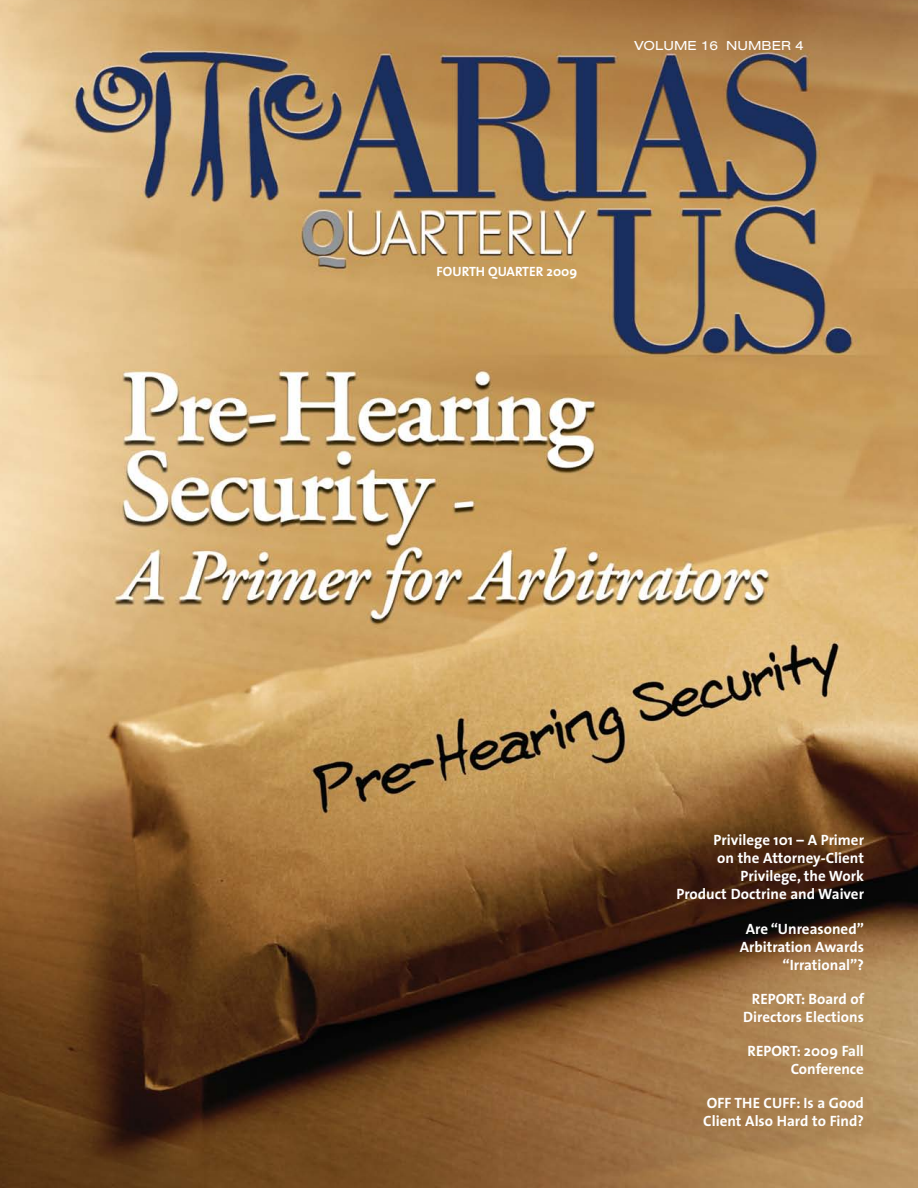
<style>
.page{position:relative;width:918px;height:1188px;background:#fff}
.page>*{position:absolute;margin:0;border:0;box-sizing:border-box;transform-origin:0 0}
.t1{font:700 15px/18px "The Sans";color:#fff;text-align:right}
.t2{font:700 13.5px "The Sans";color:#fff}
.t3{font:13.5px "Sans Extended Regular DTC";color:#fff}
</style>
<div class="page">
<img style="left:0;top:0;width:918px;height:1188px">
<p class="t3" style="left:634px;top:41px;width:171px">VOLUME 16 NUMBER 4</p>
<p class="t2" style="left:437px;top:266px;width:142px">FOURTH QUARTER 2009</p>
<p class="t1" style="left:676px;top:833px;width:189px">Privilege 101 – A Primer<br>on the Attorney-Client<br>Privilege, the Work<br>Product Doctrine and Waiver</p>
<p class="t1" style="left:740px;top:921px;width:126px">Are “Unreasoned”<br>Arbitration Awards “Irrational”?</p>
<p class="t1" style="left:743px;top:991px;width:122px;text-align:center">REPORT: Board of<br>Directors Elections</p>
<p class="t1" style="left:747px;top:1043px;width:118px">REPORT: 2009 Fall<br>Conference</p>
<p class="t1" style="left:703px;top:1096px;width:162px;text-align:left">OFF THE CUFF: Is a Good<br>Client Also Hard to Find?</p>
</div>
